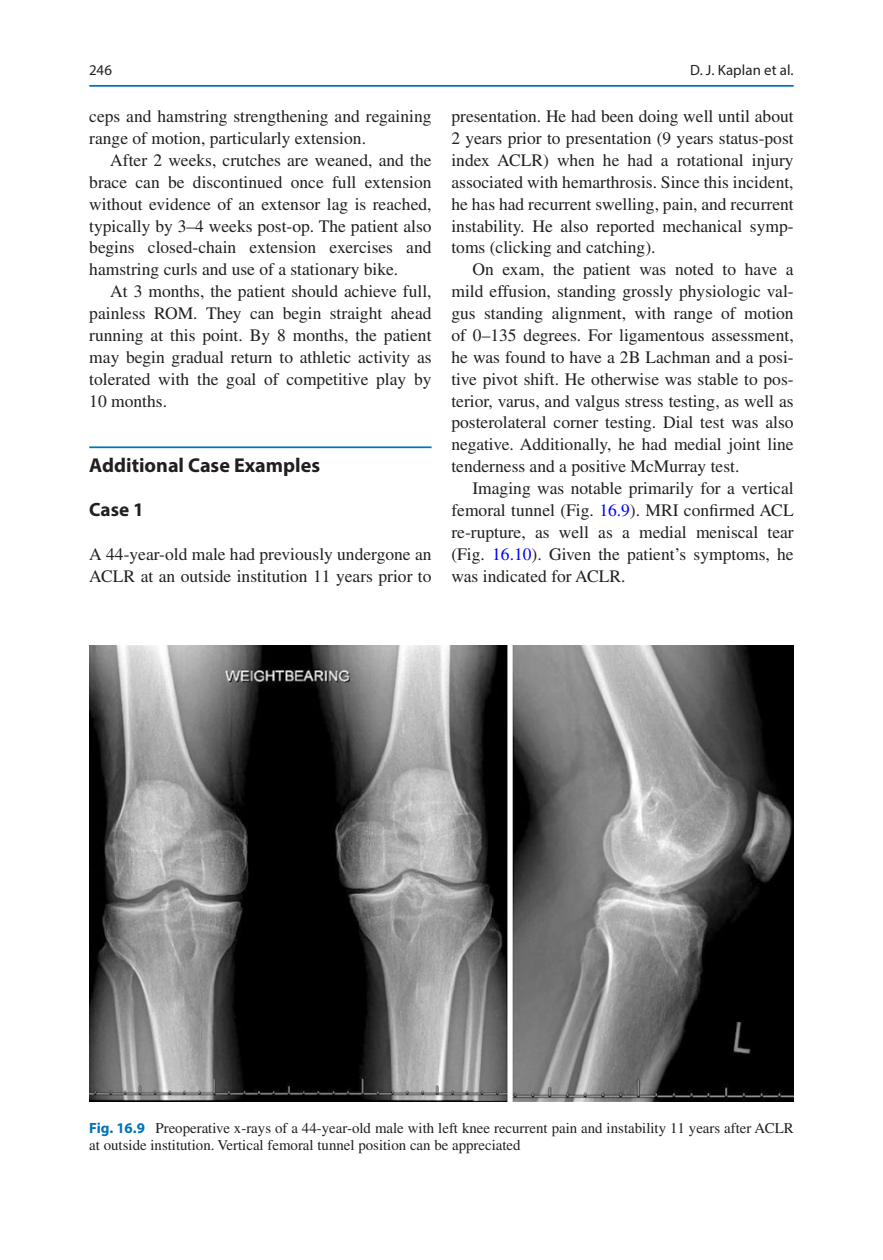
<style>
.page{position:relative;width:883px;height:1260px;background:#fff}
.page>*{position:absolute;margin:0;border:0;box-sizing:border-box;transform-origin:0 0}
.t1{font:700 20.12px "Myriad Pro";color:#231f20}
.t2{font:700 19.25px "Myriad Pro";color:#231f20}
.t3{font:17.5px/21.9px "Times LT Std";color:#231f20;text-align:justify}
.t4{font:14.88px/17.5px "Times LT Std";color:#231f20}
.t5{font:14.88px "Myriad Pro Regular 2";letter-spacing:.005em;color:#231f20}
.t6{font:14.88px "Myriad Pro";color:#231f20}
.s1{color:#00f}
.s2{font-family:"Myriad Pro";font-weight:700;color:#0073bc}
</style>
<div class="page">
<hr style="left:89px;top:446px;width:343px;height:2px;background:#0073bc">
<img style="left:90px;top:645px;width:703px;height:456px">
<hr style="left:89px;top:85px;width:705px;height:2px;background:#0073bc">
<p class="t6" style="left:89px;top:61px;width:24px">246</p>
<p class="t3" style="left:89px;top:105px;width:344px">ceps and hamstring strengthening and regaining range of motion, particularly extension.</p>
<p class="t3" style="left:89px;top:149px;width:344px;text-indent:21px">After 2 weeks, crutches are weaned, and the brace can be discontinued once full extension without evidence of an extensor lag is reached, typically by 3–4 weeks post-op. The patient also begins closed-chain extension exercises and hamstring curls and use of a stationary bike.</p>
<p class="t3" style="left:89px;top:280px;width:344px;text-indent:21px">At 3 months, the patient should achieve full, painless ROM. They can begin straight ahead running at this point. By 8 months, the patient may begin gradual return to athletic activity as tolerated with the goal of competitive play by 10 months.</p>
<p class="t1" style="left:89px;top:452px;width:232px">Additional Case Examples</p>
<p class="t2" style="left:89px;top:497px;width:56px">Case 1</p>
<p class="t3" style="left:89px;top:543px;width:344px">A 44-year-old male had previously undergone an<br>ACLR at an outside institution 11 years prior to</p>
<p class="t5" style="left:690px;top:61px;width:105px">D. J. Kaplan et al.</p>
<p class="t3" style="left:451px;top:105px;width:344px">presentation. He had been doing well until about 2 years prior to presentation (9 years status-post index ACLR) when he had a rotational injury associated with hemarthrosis. Since this incident, he has had recurrent swelling, pain, and recurrent instability. He also reported mechanical symp&shy;toms (clicking and catching).</p>
<p class="t3" style="left:451px;top:258px;width:344px;text-indent:21px">On exam, the patient was noted to have a mild effusion, standing grossly physiologic val&shy;gus standing alignment, with range of motion of 0–135 degrees. For ligamentous assessment, he was found to have a 2B Lachman and a posi&shy;tive pivot shift. He otherwise was stable to pos&shy;terior, varus, and valgus stress testing, as well as posterolateral corner testing. Dial test was also negative. Additionally, he had medial joint line tenderness and a positive McMurray test.</p>
<p class="t3" style="left:451px;top:477px;width:344px;text-indent:21px">Imaging was notable primarily for a vertical femoral tunnel (Fig. <span class="s1">16.9</span>). MRI confirmed ACL re-rupture, as well as a medial meniscal tear (Fig. <span class="s1">16.10</span>). Given the patient’s symptoms, he was indicated for ACLR.</p>
<p class="t4" style="left:89px;top:1119px;width:706px"><span class="s2">Fig. 16.9</span> Preoperative x-rays of a 44-year-old male with left knee recurrent pain and instability 11 years after ACLR at outside institution. Vertical femoral tunnel position can be appreciated</p>
</div>
